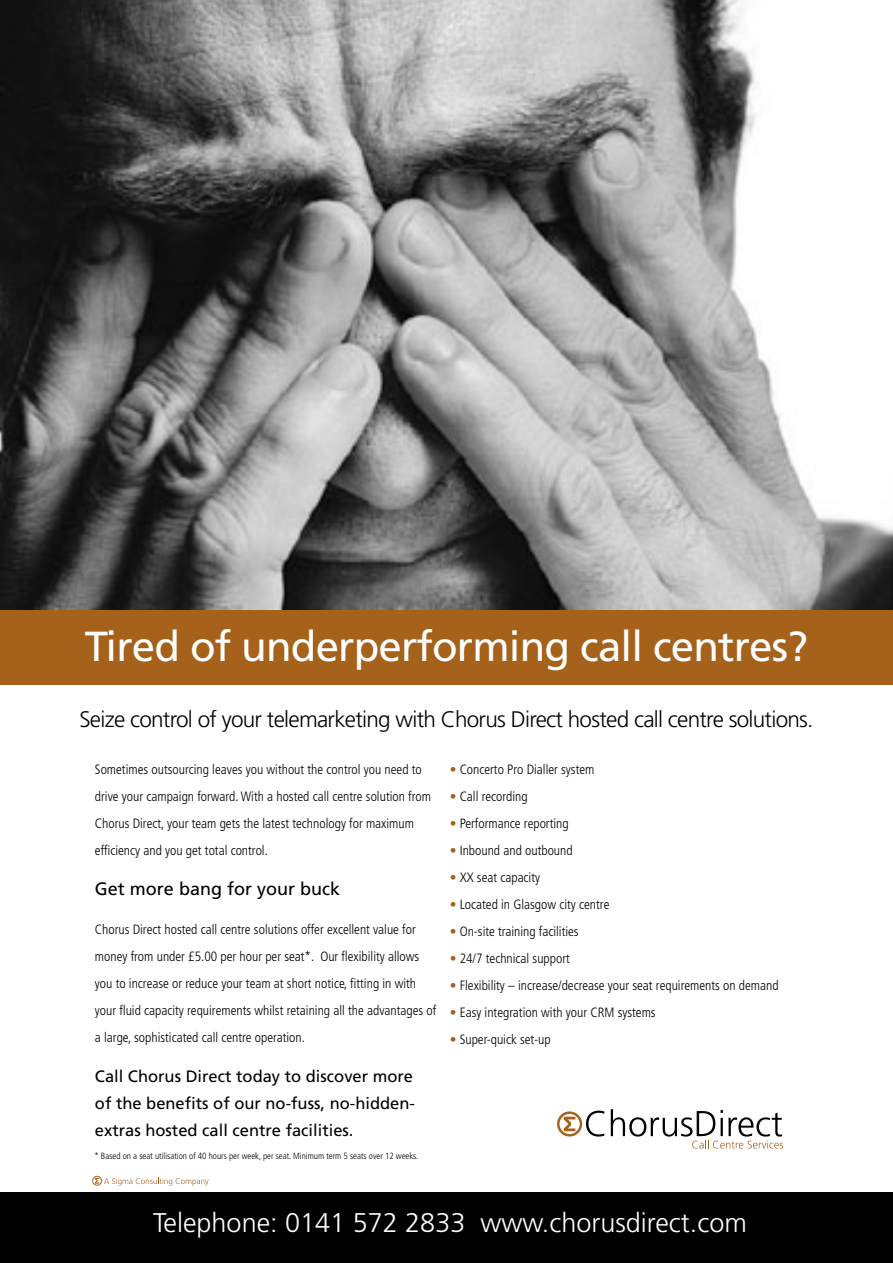
<style>
.page{position:relative;width:893px;height:1263px;background:#fff}
.page>*{position:absolute;margin:0;border:0;box-sizing:border-box;transform-origin:0 0}
.t1{font:42px "Frutiger";letter-spacing:-.02em;color:#fff}
.t2{font:300 27px "Frutiger";color:#fff}
.t3{font:300 22.5px "Frutiger";letter-spacing:-.03em;color:#000}
.t4{font:18px "Frutiger";color:#000}
.t5{font:16.5px/27px "Frutiger";color:#000;text-align:justify}
.t6{font:300 condensed 13.5px/27px "Frutiger";color:#000}
.t7{font:300 condensed 9px "Frutiger";color:#000}
.s1{color:#a6611a}
</style>
<div class="page">
<div style="left:0;top:608px;width:893px;height:77px;background:#a6611a"></div>
<svg style="left:611px;top:1109px;width:172px;height:39px"></svg>
<svg style="left:557px;top:1110px;width:47px;height:26px"></svg>
<img style="left:0;top:0;width:893px;height:609px">
<div style="left:0;top:1192px;width:893px;height:71px;background:#000"></div>
<svg style="left:92px;top:1176px;width:117px;height:10px"></svg>
<p class="t1" style="left:85px;top:622px;width:725px">Tired of underperforming call centres?</p>
<p class="t3" style="left:79px;top:706px;width:736px">Seize control of your telemarketing with Chorus Direct hosted call centre solutions.</p>
<p class="t6" style="left:95px;top:756px;width:338px">Sometimes outsourcing leaves you without the control you need to drive your campaign forward. With a hosted call centre solution from Chorus Direct, your team gets the latest technology for maximum efficiency and you get total control.</p>
<p class="t4" style="left:95px;top:878px;width:247px">Get more bang for your buck</p>
<p class="t6" style="left:95px;top:916px;width:343px">Chorus Direct hosted call centre solutions offer excellent value for money from under £5.00 per hour per seat*. Our flexibility allows you to increase or reduce your team at short notice, fitting in with your fluid capacity requirements whilst retaining all the advantages of a large, sophisticated call centre operation.</p>
<p class="t5" style="left:95px;top:1063px;width:321px">Call Chorus Direct today to discover more of the benefits of our no-fuss, no-hidden&shy;extras hosted call centre facilities.</p>
<p class="t7" style="left:94px;top:1151px;width:325px">* Based on a seat utilisation of 40 hours per week, per seat. Minimum term 5 seats over 12 weeks.</p>
<p class="t6" style="left:450px;top:756px;width:146px"><span class="s1">•</span> Concerto Pro Dialler system</p>
<p class="t6" style="left:450px;top:783px;width:80px"><span class="s1">•</span> Call recording</p>
<p class="t6" style="left:450px;top:810px;width:121px"><span class="s1">•</span> Performance reporting</p>
<p class="t6" style="left:450px;top:837px;width:125px"><span class="s1">•</span> Inbound and outbound</p>
<p class="t6" style="left:450px;top:864px;width:92px"><span class="s1">•</span> XX seat capacity</p>
<p class="t6" style="left:450px;top:891px;width:161px"><span class="s1">•</span> Located in Glasgow city centre</p>
<p class="t6" style="left:450px;top:918px;width:131px"><span class="s1">•</span> On-site training facilities</p>
<p class="t6" style="left:450px;top:945px;width:122px"><span class="s1">•</span> 24/7 technical support</p>
<p class="t6" style="left:450px;top:972px;width:330px"><span class="s1">•</span> Flexibility – increase/decrease your seat requirements on demand</p>
<p class="t6" style="left:450px;top:999px;width:207px"><span class="s1">•</span> Easy integration with your CRM systems</p>
<p class="t6" style="left:450px;top:1026px;width:103px"><span class="s1">•</span> Super-quick set-up</p>
<p class="t2" style="left:153px;top:1207px;width:595px">Telephone: 0141 572 2833 www.chorusdirect.com</p>
</div>
